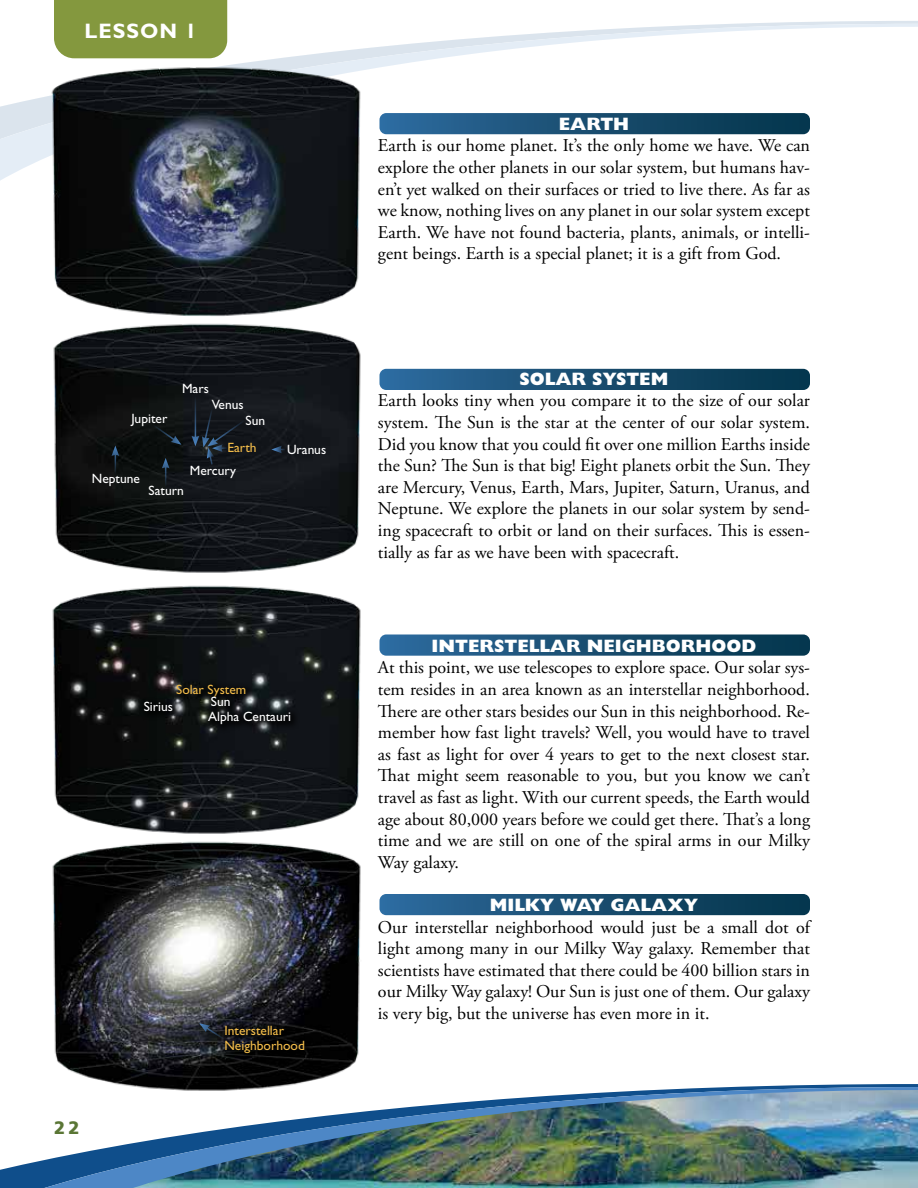
<style>
.page{position:relative;width:918px;height:1188px;background:#fff}
.page>*{position:absolute;margin:0;border:0;box-sizing:border-box;transform-origin:0 0}
.t1{font:700 21px "Gill Sans Std";letter-spacing:.05em;color:#fff}
.t2{font:18px/21.6px "Adobe Garamond Pro";color:#000;text-align:justify}
.t3{font:800 18px "Gill Sans Std";color:#fff}
.t4{font:900 18px "Frutiger";color:#5a7635}
.t5{font:13.5px "Gill Sans Std";color:#fff}
.t6{font:13.5px/15px "Gill Sans Std";color:#f1bb4a}
</style>
<div class="page">
<svg style="left:0;top:24px;width:918px;height:157px"></svg>
<svg style="left:380px;top:894px;width:430px;height:21px;background:#194e72"></svg>
<svg style="left:380px;top:634px;width:430px;height:22px;background:#215577"></svg>
<svg style="left:380px;top:369px;width:430px;height:21px;background:#194e72"></svg>
<svg style="left:380px;top:113px;width:430px;height:21px;background:#1a4f72"></svg>
<img style="left:44px;top:62px;width:325px;height:511px">
<svg style="left:271px;top:446px;width:14px;height:7px"></svg>
<hr style="left:195px;top:395px;width:1px;height:43px;background:#4d87c6">
<svg style="left:162px;top:458px;width:8px;height:28px"></svg>
<svg style="left:112px;top:446px;width:7px;height:28px"></svg>
<svg style="left:192px;top:406px;width:54px;height:60px;background:#171d26"></svg>
<svg style="left:150px;top:422px;width:31px;height:23px"></svg>
<img style="left:52px;top:585px;width:309px;height:499px">
<div style="left:171px;top:678px;width:85px;height:28px;background:#000;opacity:.75"></div>
<div style="left:203px;top:706px;width:97px;height:28px;background:#000;opacity:.75"></div>
<div style="left:139px;top:697px;width:43px;height:24px;background:#000;opacity:.75"></div>
<div style="left:206px;top:692px;width:33px;height:24px;background:#000;opacity:.75"></div>
<div style="left:219px;top:1020px;width:95px;height:44px;background:#000;opacity:.75"></div>
<svg style="left:199px;top:1023px;width:27px;height:18px"></svg>
<svg style="left:116px;top:1084px;width:802px;height:3px"></svg>
<img style="left:0;top:1087px;width:918px;height:101px">
<div style="left:54px;top:0;width:173px;height:58px;background:#84983e"></div>
<p class="t1" style="left:84px;top:19px;width:114px">LESSON 1</p>
<p class="t5" style="left:182px;top:380px;width:28px">Mars</p>
<p class="t5" style="left:132px;top:410px;width:37px">Jupiter</p>
<p class="t5" style="left:212px;top:397px;width:33px">Venus</p>
<p class="t5" style="left:246px;top:413px;width:21px">Sun</p>
<p class="t5" style="left:92px;top:470px;width:50px">Neptune</p>
<p class="t6" style="left:227px;top:440px;width:31px">Earth</p>
<p class="t5" style="left:190px;top:463px;width:48px">Mercury</p>
<p class="t5" style="left:149px;top:483px;width:37px">Saturn</p>
<p class="t5" style="left:287px;top:442px;width:41px">Uranus</p>
<p class="t6" style="left:176px;top:682px;width:72px">Solar System</p>
<p class="t5" style="left:208px;top:709px;width:85px">Alpha Centauri</p>
<p class="t5" style="left:211px;top:694px;width:21px">Sun</p>
<p class="t5" style="left:144px;top:699px;width:31px">Sirius</p>
<p class="t4" style="left:54px;top:1117px;width:27px">22</p>
<p class="t6" style="left:224px;top:1023px;width:82px">Interstellar<br>Neighborhood</p>
<p class="t3" style="left:559px;top:113px;width:72px">EARTH</p>
<p class="t2" style="left:378px;top:135px;width:434px">Earth is our home planet. It’s the only home we have. We can explore the other planets in our solar system, but humans hav&shy;en’t yet walked on their surfaces or tried to live there. As far as we know, nothing lives on any planet in our solar system except Earth. We have not found bacteria, plants, animals, or intelli&shy;gent beings. Earth is a special planet; it is a gift from God.</p>
<p class="t3" style="left:520px;top:368px;width:150px">SOLAR SYSTEM</p>
<p class="t2" style="left:378px;top:390px;width:434px">Earth looks tiny when you compare it to the size of our solar system. The Sun is the star at the center of our solar system.<br>Did you know that you could fit over one million Earths inside the Sun? The Sun is that big! Eight planets orbit the Sun. They are Mercury, Venus, Earth, Mars, Jupiter, Saturn, Uranus, and Neptune. We explore the planets in our solar system by send&shy;ing spacecraft to orbit or land on their surfaces. This is essen&shy;tially as far as we have been with spacecraft.</p>
<p class="t3" style="left:432px;top:635px;width:326px">INTERSTELLAR NEIGHBORHOOD</p>
<p class="t2" style="left:378px;top:657px;width:434px">At this point, we use telescopes to explore space. Our solar sys&shy;tem resides in an area known as an interstellar neighborhood.<br>There are other stars besides our Sun in this neighborhood. Re&shy;member how fast light travels? Well, you would have to travel as fast as light for over 4 years to get to the next closest star.<br>That might seem reasonable to you, but you know we can’t travel as fast as light. With our current speeds, the Earth would age about 80,000 years before we could get there. That’s a long time and we are still on one of the spiral arms in our Milky Way galaxy.</p>
<p class="t3" style="left:490px;top:894px;width:210px">MILKY WAY GALAXY</p>
<p class="t2" style="left:378px;top:917px;width:434px">Our interstellar neighborhood would just be a small dot of light among many in our Milky Way galaxy. Remember that scientists have estimated that there could be 400 billion stars in our Milky Way galaxy! Our Sun is just one of them. Our galaxy is very big, but the universe has even more in it.</p>
</div>
